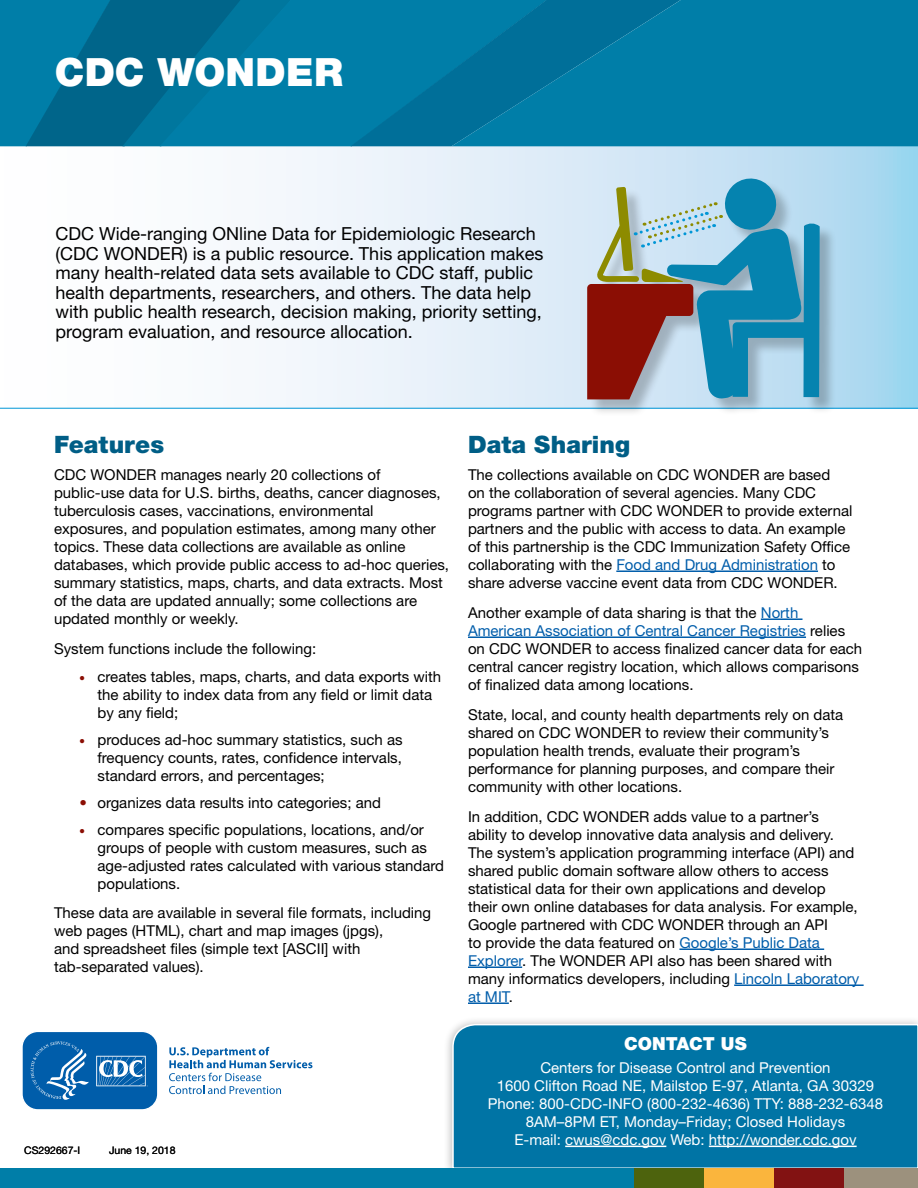
<style>
.page{position:relative;width:918px;height:1188px;background:#fff}
.page>*{position:absolute;margin:0;border:0;box-sizing:border-box;transform-origin:0 0}
.t1{font:900 39px "Helvetica Neue LT Std";letter-spacing:.005em;color:#fff}
.t2{font:900 24px "Helvetica Neue LT Std";letter-spacing:.005em;color:#005e86}
.P3{font:18px/19.5px "Helvetica Neue LT Std";color:#000}
.P1{font:900 18px "Helvetica Neue LT Std";color:#fff}
.B{font:15px/18px "Helvetica Neue LT Std";color:#000}
.P2{font:15px/18px "Helvetica Neue LT Std";color:#fff;text-align:center}
.t3{font:10.5px "Helvetica Neue LT Std";color:#000}
.s1{font-family:"Myriad Pro";font-weight:900;color:#8b0e04}
.s2{font-weight:900;color:#8b0e04}
.s3{color:#005daa}
</style>
<div class="page">
<svg style="left:0;top:146px;width:918px;height:262px"></svg>
<hr style="left:0;top:408px;width:918px;height:1px;background:#0096d6">
<div style="left:443px;top:1016px;width:475px;height:161px;background:#000;opacity:.25"></div>
<div style="left:452px;top:1023px;width:466px;height:145px;background:#0074a5"></div>
<div style="left:0;top:1168px;width:915px;height:20px;background:#007ea8"></div>
<div style="left:634px;top:1168px;width:71px;height:20px;background:#4d630d"></div>
<div style="left:704px;top:1168px;width:70px;height:20px;background:#fab53d"></div>
<div style="left:774px;top:1168px;width:71px;height:20px;background:#821212"></div>
<div style="left:845px;top:1168px;width:73px;height:20px;background:#9c917d"></div>
<svg style="left:0;top:0;width:160px;height:146px;background:#007097"></svg>
<svg style="left:160px;top:0;width:190px;height:146px;background:#0078a1"></svg>
<svg style="left:350px;top:0;width:101px;height:146px;background:#007aa4"></svg>
<svg style="left:451px;top:0;width:467px;height:146px;background:#007ba5"></svg>
<div style="left:589px;top:180px;width:248px;height:237px;background:#000;opacity:.23"></div>
<svg style="left:587px;top:175px;width:233px;height:224px;background:#7b9aaa"></svg>
<hr style="left:616px;top:570px;width:202px;height:2px;background:#005daa">
<hr style="left:761px;top:618px;width:42px;height:2px;background:#005daa">
<hr style="left:468px;top:636px;width:338px;height:2px;background:#005daa">
<hr style="left:679px;top:948px;width:145px;height:2px;background:#005daa">
<hr style="left:468px;top:966px;width:54px;height:2px;background:#005daa">
<hr style="left:734px;top:984px;width:130px;height:2px;background:#005daa">
<hr style="left:468px;top:1002px;width:41px;height:2px;background:#005daa">
<hr style="left:565px;top:1146px;width:101px;height:1px;background:#fff">
<hr style="left:709px;top:1146px;width:148px;height:1px;background:#fff">
<svg style="left:169px;top:1047px;width:144px;height:47px"></svg>
<svg style="left:22px;top:1032px;width:136px;height:78px;background:#2473b6"></svg>
<h1 class="t1" style="left:55px;top:49px;width:290px">CDC WONDER</h1>
<p class="P3" style="left:56px;top:224px;width:490px">CDC Wide-ranging ONline Data for Epidemiologic Research (CDC WONDER) is a public resource. This application makes many health-related data sets available to CDC staff, public health departments, researchers, and others. The data help with public health research, decision making, priority setting, program evaluation, and resource allocation.</p>
<h2 class="t2" style="left:54px;top:430px;width:112px">Features</h2>
<p class="B" style="left:54px;top:465px;width:397px">CDC WONDER manages nearly 20 collections of public-use data for U.S. births, deaths, cancer diagnoses, tuberculosis cases, vaccinations, environmental exposures, and population estimates, among many other topics. These data collections are available as online databases, which provide public access to ad-hoc queries, summary statistics, maps, charts, and data extracts. Most of the data are updated annually; some collections are updated monthly or weekly.</p>
<p class="B" style="left:54px;top:639px;width:264px">System functions include the following:</p>
<p class="B" style="left:98px;top:668px;width:345px;text-indent:-18px"><span class="s1">•</span> creates tables, maps, charts, and data exports with the ability to index data from any field or limit data by any field;</p>
<p class="B" style="left:98px;top:731px;width:307px;text-align:justify;text-indent:-18px"><span class="s1">•</span> produces ad-hoc summary statistics, such as frequency counts, rates, confidence intervals, standard errors, and percentages;</p>
<p class="B" style="left:80px;top:794px;width:303px"><span class="s2">•</span> organizes data results into categories; and</p>
<p class="B" style="left:98px;top:821px;width:348px;text-indent:-18px"><span class="s1">•</span> compares specific populations, locations, and/or groups of people with custom measures, such as age-adjusted rates calculated with various standard populations.</p>
<p class="B" style="left:54px;top:903px;width:379px">These data are available in several file formats, including web pages (HTML), chart and map images (jpgs),<br>and spreadsheet files (simple text [ASCII] with tab-separated values).</p>
<p class="t3" style="left:24px;top:1144px;width:58px">CS292667-I</p>
<p class="t3" style="left:109px;top:1144px;width:68px">June 19, 2018</p>
<h2 class="t2" style="left:468px;top:430px;width:164px">Data Sharing</h2>
<p class="B" style="left:468px;top:465px;width:386px">The collections available on CDC WONDER are based<br>on the collaboration of several agencies. Many CDC programs partner with CDC WONDER to provide external partners and the public with access to data. An example of this partnership is the CDC Immunization Safety Office collaborating with the <span class="s3">Food and Drug Administration</span> to share adverse vaccine event data from CDC WONDER.</p>
<p class="B" style="left:468px;top:603px;width:396px">Another example of data sharing is that the <span class="s3">North American Association of Central Cancer Registries</span> relies on CDC WONDER to access finalized cancer data for each central cancer registry location, which allows comparisons of finalized data among locations.</p>
<p class="B" style="left:468px;top:705px;width:377px">State, local, and county health departments rely on data shared on CDC WONDER to review their community’s population health trends, evaluate their program’s performance for planning purposes, and compare their community with other locations.</p>
<p class="B" style="left:468px;top:807px;width:393px">In addition, CDC WONDER adds value to a partner’s ability to develop innovative data analysis and delivery.<br>The system’s application programming interface (API) and shared public domain software allow others to access statistical data for their own applications and develop<br>their own online databases for data analysis. For example, Google partnered with CDC WONDER through an API<br>to provide the data featured on <span class="s3">Google’s Public Data Explorer</span>. The WONDER API also has been shared with many informatics developers, including <span class="s3">Lincoln Laboratory at MIT</span>.</p>
<p class="P1" style="left:624px;top:1033px;width:124px">CONTACT US</p>
<p class="P2" style="left:488px;top:1058px;width:397px">Centers for Disease Control and Prevention<br>1600 Clifton Road NE, Mailstop E-97, Atlanta, GA 30329<br>Phone: 800-CDC-INFO (800-232-4636) TTY: 888-232-6348<br>8AM–8PM ET, Monday–Friday; Closed Holidays<br>E-mail: cwus@cdc.gov Web: http://wonder.cdc.gov</p>
</div>
